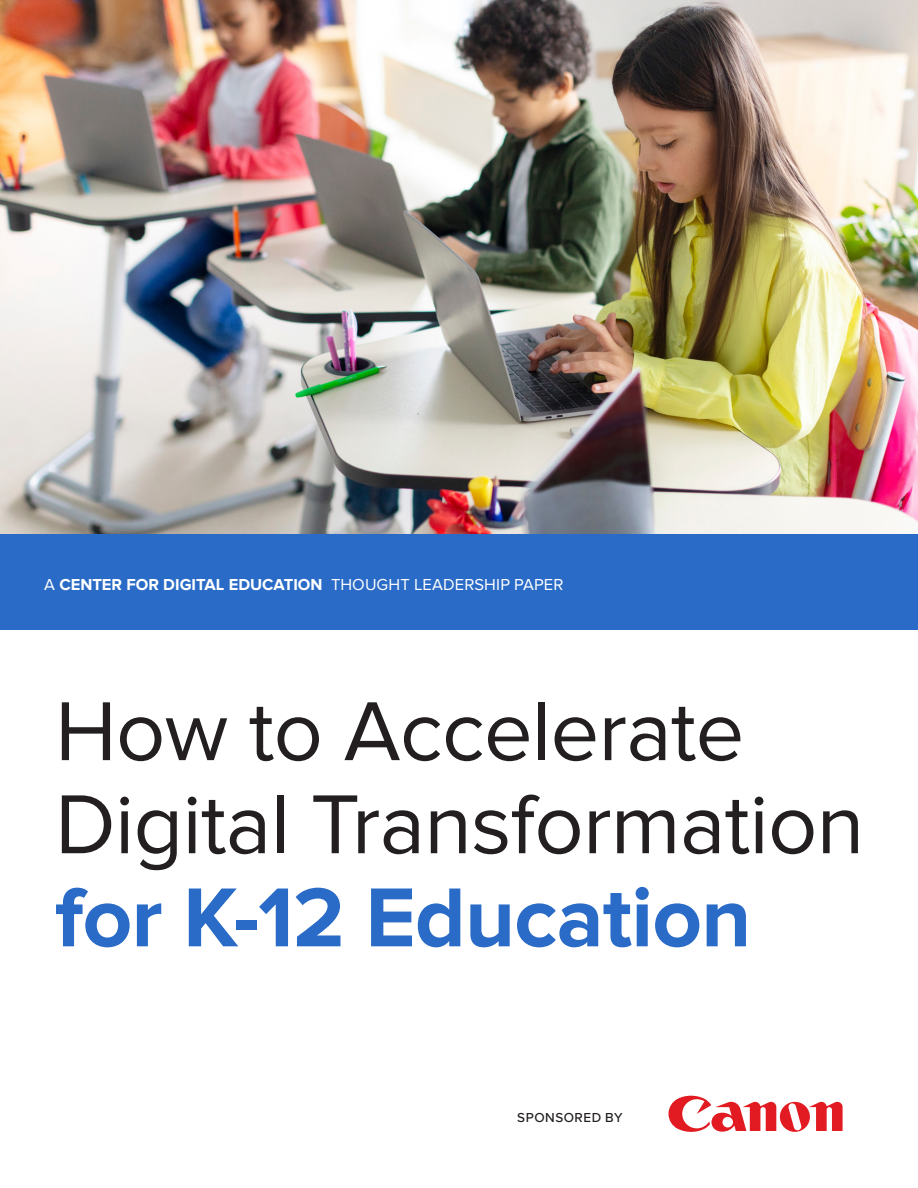
<style>
.page{position:relative;width:918px;height:1188px;background:#fff}
.page>*{position:absolute;margin:0;border:0;box-sizing:border-box;transform-origin:0 0}
.t1{font:86.7px/93.2px "Proxima Nova";letter-spacing:-.01em;color:#231f20}
.BODY{font:700 16.5px "Proxima Nova";color:#fff}
.t2{font:500 13.5px "Proxima Nova";letter-spacing:.04em;color:#231f20}
.s1{font-weight:400}
.s2{font-weight:700;color:#296bc6}
</style>
<div class="page">
<img style="left:0;top:0;width:918px;height:534px">
<div style="left:0;top:534px;width:918px;height:95px;background:#296bc6"></div>
<svg style="left:669px;top:1096px;width:174px;height:36px"></svg>
<p class="BODY" style="left:44px;top:575px;width:521px"><span class="s1">A</span> CENTER FOR DIGITAL EDUCATION <span class="s1">THOUGHT LEADERSHIP PAPER</span></p>
<p class="t1" style="left:55px;top:686px;width:811px">How to Accelerate<br>Digital Transformation <span class="s2">for K-12 Education</span></p>
<p class="t2" style="left:517px;top:1107px;width:107px">SPONSORED BY</p>
</div>
